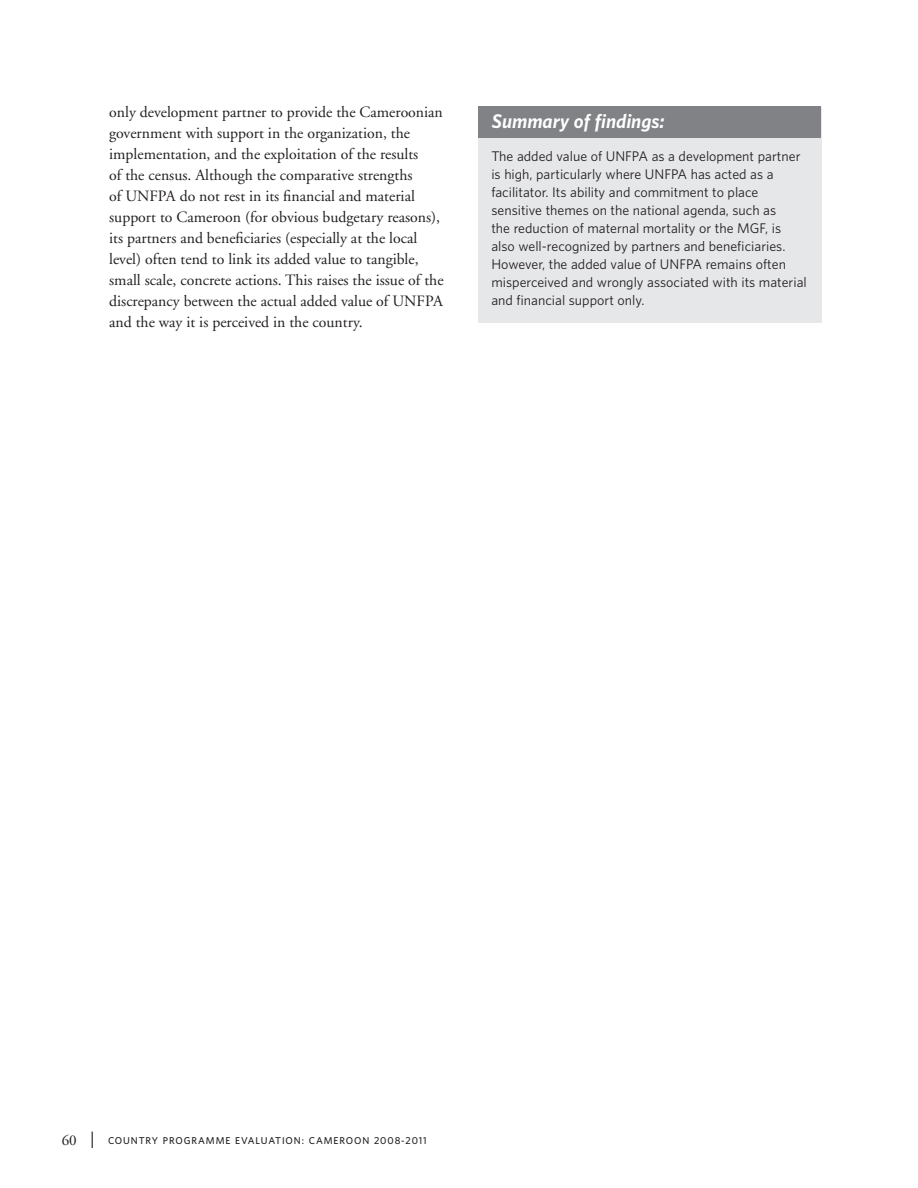
<style>
.page{position:relative;width:918px;height:1188px;background:#fff}
.page>*{position:absolute;margin:0;border:0;box-sizing:border-box;transform-origin:0 0}
.t1{font:italic 700 18px "UNFPA";color:#fff}
.t2{font:15.75px/21px "Adobe Garamond";color:#231f20}
.t3{font:15px "Adobe Garamond";color:#231f20}
.t4{font:12.75px/18px "UNFPA Text";color:#231f20}
.t5{font:600 9px "UNFPA";letter-spacing:.1em;color:#231f20}
</style>
<div class="page">
<svg style="left:92px;top:1132px;width:1px;height:16px"></svg>
<div style="left:478px;top:107px;width:343px;height:215px;background:#e6e7e9"></div>
<div style="left:478px;top:106px;width:343px;height:31px;background:#808285"></div>
<p class="t2" style="left:109px;top:102px;width:336px">only development partner to provide the Cameroonian government with support in the organization, the implementation, and the exploitation of the results<br>of the census. Although the comparative strengths<br>of UNFPA do not rest in its financial and material support to Cameroon (for obvious budgetary reasons), its partners and beneficiaries (especially at the local level) often tend to link its added value to tangible, small scale, concrete actions. This raises the issue of the discrepancy between the actual added value of UNFPA and the way it is perceived in the country.</p>
<p class="t1" style="left:492px;top:109px;width:174px">Summary of findings:</p>
<p class="t4" style="left:491px;top:147px;width:317px">The added value of UNFPA as a development partner is high, particularly where UNFPA has acted as a facilitator. Its ability and commitment to place sensitive themes on the national agenda, such as<br>the reduction of maternal mortality or the MGF, is also well-recognized by partners and beneficiaries.<br>However, the added value of UNFPA remains often misperceived and wrongly associated with its material and financial support only.</p>
<p class="t3" style="left:62px;top:1133px;width:16px">60</p>
<p class="t5" style="left:108px;top:1134px;width:320px">COUNTRY PROGRAMME EVALUATION: CAMEROON 2008-2011</p>
</div>
